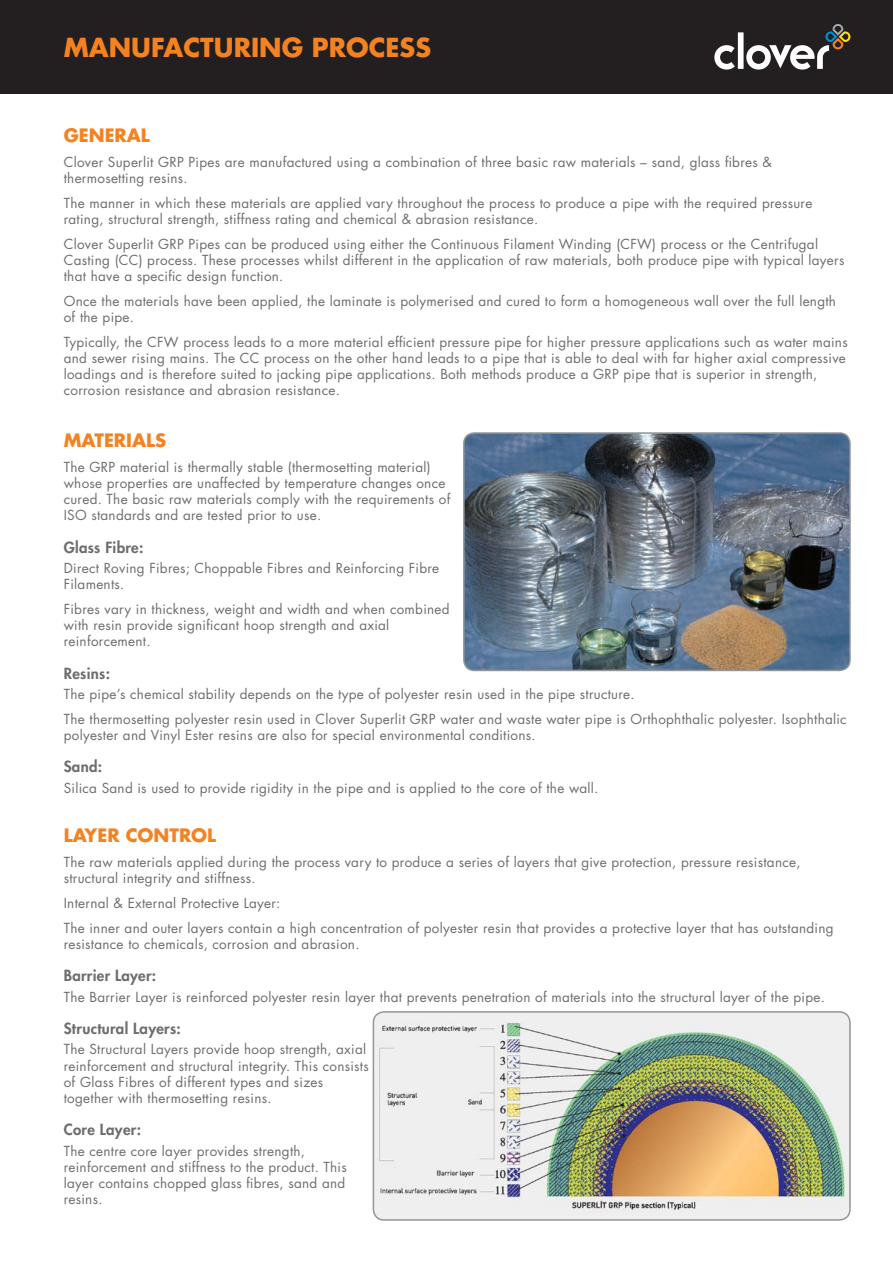
<style>
.page{position:relative;width:893px;height:1263px;background:#fff}
.page>*{position:absolute;margin:0;border:0;box-sizing:border-box;transform-origin:0 0}
.t1{font:700 25.5px "Futura";color:#f58220}
.t2{font:700 18px "Futura";color:#f58220}
.t3{font:800 15px "Futura";letter-spacing:.02em;color:#6c6d70}
.t4{font:13.5px/16.2px "Futura";letter-spacing:.02em;color:#6c6d70}
</style>
<div class="page">
<div style="left:0;top:0;width:893px;height:94px;background:#231f20"></div>
<svg style="left:714px;top:24px;width:136px;height:46px"></svg>
<img style="left:465px;top:435px;width:384px;height:235px">
<div style="left:463px;top:432px;width:388px;height:239px;border:2px solid #939598;border-radius:10px"></div>
<img style="left:373px;top:1013px;width:475px;height:206px">
<div style="left:373px;top:1011px;width:478px;height:210px;border:2px solid #939598;border-radius:11px"></div>
<h1 class="t1" style="left:64px;top:30px;width:369px">MANUFACTURING PROCESS</h1>
<h2 class="t2" style="left:64px;top:123px;width:88px">GENERAL</h2>
<p class="t4" style="left:64px;top:153px;width:710px">Clover Superlit GRP Pipes are manufactured using a combination of three basic raw materials – sand, glass fibres &amp; thermosetting resins.</p>
<p class="t4" style="left:64px;top:194px;width:750px">The manner in which these materials are applied vary throughout the process to produce a pipe with the required pressure rating, structural strength, stiffness rating and chemical &amp; abrasion resistance.</p>
<p class="t4" style="left:64px;top:235px;width:782px">Clover Superlit GRP Pipes can be produced using either the Continuous Filament Winding (CFW) process or the Centrifugal<br>Casting (CC) process. These processes whilst different in the application of raw materials, both produce pipe with typical layers that have a specific design function.</p>
<p class="t4" style="left:64px;top:292px;width:774px">Once the materials have been applied, the laminate is polymerised and cured to form a homogeneous wall over the full length of the pipe.</p>
<p class="t4" style="left:64px;top:333px;width:785px">Typically, the CFW process leads to a more material efficient pressure pipe for higher pressure applications such as water mains and sewer rising mains. The CC process on the other hand leads to a pipe that is able to deal with far higher axial compressive loadings and is therefore suited to jacking pipe applications. Both methods produce a GRP pipe that is superior in strength, corrosion resistance and abrasion resistance.</p>
<h2 class="t2" style="left:64px;top:428px;width:104px">MATERIALS</h2>
<p class="t4" style="left:64px;top:458px;width:388px">The GRP material is thermally stable (thermosetting material) whose properties are unaffected by temperature changes once cured. The basic raw materials comply with the requirements of ISO standards and are tested prior to use.</p>
<p class="t3" style="left:64px;top:537px;width:81px">Glass Fibre:</p>
<p class="t4" style="left:64px;top:560px;width:377px">Direct Roving Fibres; Choppable Fibres and Reinforcing Fibre<br>Filaments.</p>
<p class="t4" style="left:64px;top:601px;width:387px">Fibres vary in thickness, weight and width and when combined with resin provide significant hoop strength and axial reinforcement.</p>
<p class="t3" style="left:64px;top:663px;width:48px">Resins:</p>
<p class="t4" style="left:64px;top:681px;width:784px;line-height:24.8px">The pipe’s chemical stability depends on the type of polyester resin used in the pipe structure.<br>The thermosetting polyester resin used in Clover Superlit GRP water and waste water pipe is Orthophthalic polyester. Isophthalic</p>
<p class="t4" style="left:64px;top:727px;width:473px">polyester and Vinyl Ester resins are also for special environmental conditions.</p>
<p class="t3" style="left:64px;top:757px;width:40px">Sand:</p>
<p class="t4" style="left:64px;top:779px;width:536px">Silica Sand is used to provide rigidity in the pipe and is applied to the core of the wall.</p>
<h2 class="t2" style="left:64px;top:823px;width:154px">LAYER CONTROL</h2>
<p class="t4" style="left:64px;top:854px;width:738px">The raw materials applied during the process vary to produce a series of layers that give protection, pressure resistance, structural integrity and stiffness.</p>
<p class="t4" style="left:64px;top:890px;width:771px;line-height:24.8px">Internal &amp; External Protective Layer:<br>The inner and outer layers contain a high concentration of polyester resin that provides a protective layer that has outstanding</p>
<p class="t4" style="left:64px;top:936px;width:297px">resistance to chemicals, corrosion and abrasion.</p>
<p class="t3" style="left:64px;top:965px;width:94px">Barrier Layer:</p>
<p class="t4" style="left:64px;top:988px;width:763px">The Barrier Layer is reinforced polyester resin layer that prevents penetration of materials into the structural layer of the pipe.</p>
<p class="t3" style="left:64px;top:1018px;width:119px">Structural Layers:</p>
<p class="t4" style="left:64px;top:1041px;width:307px">The Structural Layers provide hoop strength, axial reinforcement and structural integrity. This consists of Glass Fibres of different types and sizes together with thermosetting resins.</p>
<p class="t3" style="left:64px;top:1120px;width:79px">Core Layer:</p>
<p class="t4" style="left:64px;top:1142px;width:285px">The centre core layer provides strength, reinforcement and stiffness to the product. This layer contains chopped glass fibres, sand and resins.</p>
</div>
